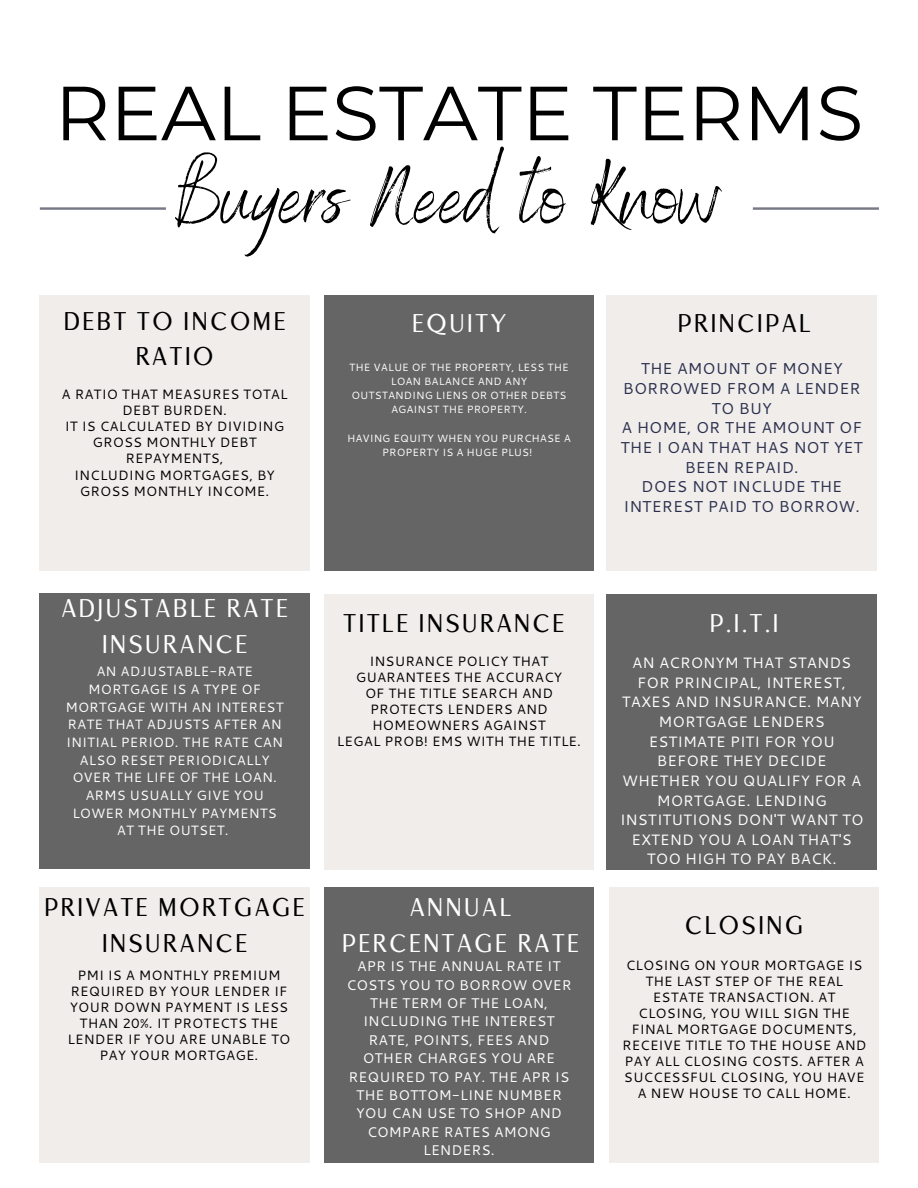
<style>
.page{position:relative;width:918px;height:1188px;background:#fff}
.page>*{position:absolute;margin:0;border:0;box-sizing:border-box;transform-origin:0 0}
.t1{font:87px "Benedict";color:#000}
.t2{font:76.5px "Montserrat";color:#000}
.t3{font:25.5px/35.7px "Euro Sans Pro";letter-spacing:.105em;color:#000;text-align:center}
.t4{font:25.5px/35.7px "Euro Sans Pro";letter-spacing:.105em;color:#fff;text-align:center}
.t5{font:15.75px/19.6px "Cantarell";letter-spacing:.01em;color:#2a2f4d;text-align:center}
.t6{font:15px/19.6px "Cantarell";letter-spacing:.01em;color:#fff;text-align:center}
.t7{font:13.95px/18.5px "Cantarell";letter-spacing:.01em;color:#fff;text-align:center}
.t8{font:13.5px/16px "Cantarell";letter-spacing:.01em;color:#000;text-align:center}
.t9{font:13.5px/17.7px "Cantarell";letter-spacing:.01em;color:#fff;text-align:center}
.t10{font:10.5px/14.2px "Cantarell";letter-spacing:.01em;color:#fff;text-align:center}
</style>
<div class="page">
<div style="left:40px;top:593px;width:269px;height:276px;background:#656565"></div>
<div style="left:324px;top:295px;width:270px;height:275px;background:#656565"></div>
<div style="left:324px;top:594px;width:270px;height:275px;background:#f0edeb"></div>
<div style="left:324px;top:888px;width:270px;height:275px;background:#656565"></div>
<div style="left:607px;top:295px;width:269px;height:275px;background:#f0edeb"></div>
<div style="left:607px;top:594px;width:269px;height:275px;background:#656565"></div>
<div style="left:40px;top:295px;width:269px;height:275px;background:#f0edeb"></div>
<div style="left:40px;top:888px;width:269px;height:275px;background:#f0edeb"></div>
<div style="left:609px;top:888px;width:270px;height:275px;background:#f0edeb"></div>
<svg style="left:40px;top:207px;width:126px;height:3px"></svg>
<svg style="left:753px;top:207px;width:126px;height:3px"></svg>
<h2 class="t2" style="left:55px;top:66px;width:810px">REAL ESTATE TERMS</h2>
<h1 class="t1" style="left:175px;top:140px;width:547px">Buyers Need to Know</h1>
<h3 class="t3" style="left:64px;top:303px;width:223px">DEBT TO INCOME<br>RATIO</h3>
<p class="t8" style="left:62px;top:386px;width:227px">A RATIO THAT MEASURES TOTAL<br>DEBT BURDEN.<br>IT IS CALCULATED BY DIVIDING<br>GROSS MONTHLY DEBT<br>REPAYMENTS,<br>INCLUDING MORTGAGES, BY<br>GROSS MONTHLY INCOME.</p>
<h3 class="t4" style="left:412px;top:305px;width:95px">EQUITY</h3>
<p class="t10" style="left:349px;top:359px;width:221px">THE VALUE OF THE PROPERTY, LESS THE<br>LOAN BALANCE AND ANY<br>OUTSTANDING LIENS OR OTHER DEBTS<br>AGAINST THE PROPERTY.</p>
<p class="t10" style="left:347px;top:431px;width:225px">HAVING EQUITY WHEN YOU PURCHASE A<br>PROPERTY IS A HUGE PLUS!</p>
<h3 class="t4" style="left:61px;top:590px;width:228px">ADJUSTABLE RATE<br>INSURANCE</h3>
<p class="t9" style="left:66px;top:662px;width:220px">AN ADJUSTABLE-RATE<br>MORTGAGE IS A TYPE OF<br>MORTGAGE WITH AN INTEREST<br>RATE THAT ADJUSTS AFTER AN<br>INITIAL PERIOD. THE RATE CAN<br>ALSO RESET PERIODICALLY<br>OVER THE LIFE OF THE LOAN.<br>ARMS USUALLY GIVE YOU<br>LOWER MONTHLY PAYMENTS<br>AT THE OUTSET.</p>
<h3 class="t3" style="left:45px;top:890px;width:262px">PRIVATE MORTGAGE<br>INSURANCE</h3>
<h3 class="t3" style="left:344px;top:605px;width:222px">TITLE INSURANCE</h3>
<p class="t8" style="left:337px;top:652px;width:246px">INSURANCE POLICY THAT<br>GUARANTEES THE ACCURACY<br>OF THE TITLE SEARCH AND<br>PROTECTS LENDERS AND<br>HOMEOWNERS AGAINST<br>LEGAL PROB! EMS WITH THE TITLE.</p>
<h3 class="t4" style="left:342px;top:890px;width:238px">ANNUAL<br>PERCENTAGE RATE</h3>
<h3 class="t3" style="left:678px;top:305px;width:134px">PRINCIPAL</h3>
<p class="t5" style="left:621px;top:359px;width:244px">THE AMOUNT OF MONEY<br>BORROWED FROM A LENDER<br>TO BUY<br>A HOME, OR THE AMOUNT OF<br>THE I OAN THAT HAS NOT YET<br>BEEN REPAID.<br>DOES NOT INCLUDE THE<br>INTEREST PAID TO BORROW.</p>
<h3 class="t4" style="left:710px;top:605px;width:70px">P.I.T.I</h3>
<p class="t6" style="left:620px;top:652px;width:245px">AN ACRONYM THAT STANDS<br>FOR PRINCIPAL, INTEREST,<br>TAXES AND INSURANCE. MANY<br>MORTGAGE LENDERS<br>ESTIMATE PITI FOR YOU<br>BEFORE THEY DECIDE<br>WHETHER YOU QUALIFY FOR A<br>MORTGAGE. LENDING<br>INSTITUTIONS DON'T WANT TO<br>EXTEND YOU A LOAN THAT'S<br>TOO HIGH TO PAY BACK.</p>
<h3 class="t3" style="left:685px;top:907px;width:119px">CLOSING</h3>
<p class="t8" style="left:68px;top:967px;width:224px">PMI IS A MONTHLY PREMIUM<br>REQUIRED BY YOUR LENDER IF<br>YOUR DOWN PAYMENT IS LESS<br>THAN 20%. IT PROTECTS THE<br>LENDER IF YOU ARE UNABLE TO<br>PAY YOUR MORTGAGE.</p>
<p class="t7" style="left:346px;top:957px;width:227px">APR IS THE ANNUAL RATE IT<br>COSTS YOU TO BORROW OVER<br>THE TERM OF THE LOAN,<br>INCLUDING THE INTEREST<br>RATE, POINTS, FEES AND<br>OTHER CHARGES YOU ARE<br>REQUIRED TO PAY. THE APR IS<br>THE BOTTOM-LINE NUMBER<br>YOU CAN USE TO SHOP AND<br>COMPARE RATES AMONG<br>LENDERS.</p>
<p class="t8" style="left:622px;top:957px;width:246px">CLOSING ON YOUR MORTGAGE IS<br>THE LAST STEP OF THE REAL<br>ESTATE TRANSACTION. AT<br>CLOSING, YOU WILL SIGN THE<br>FINAL MORTGAGE DOCUMENTS,<br>RECEIVE TITLE TO THE HOUSE AND<br>PAY ALL CLOSING COSTS. AFTER A<br>SUCCESSFUL CLOSING, YOU HAVE<br>A NEW HOUSE TO CALL HOME.</p>
</div>
